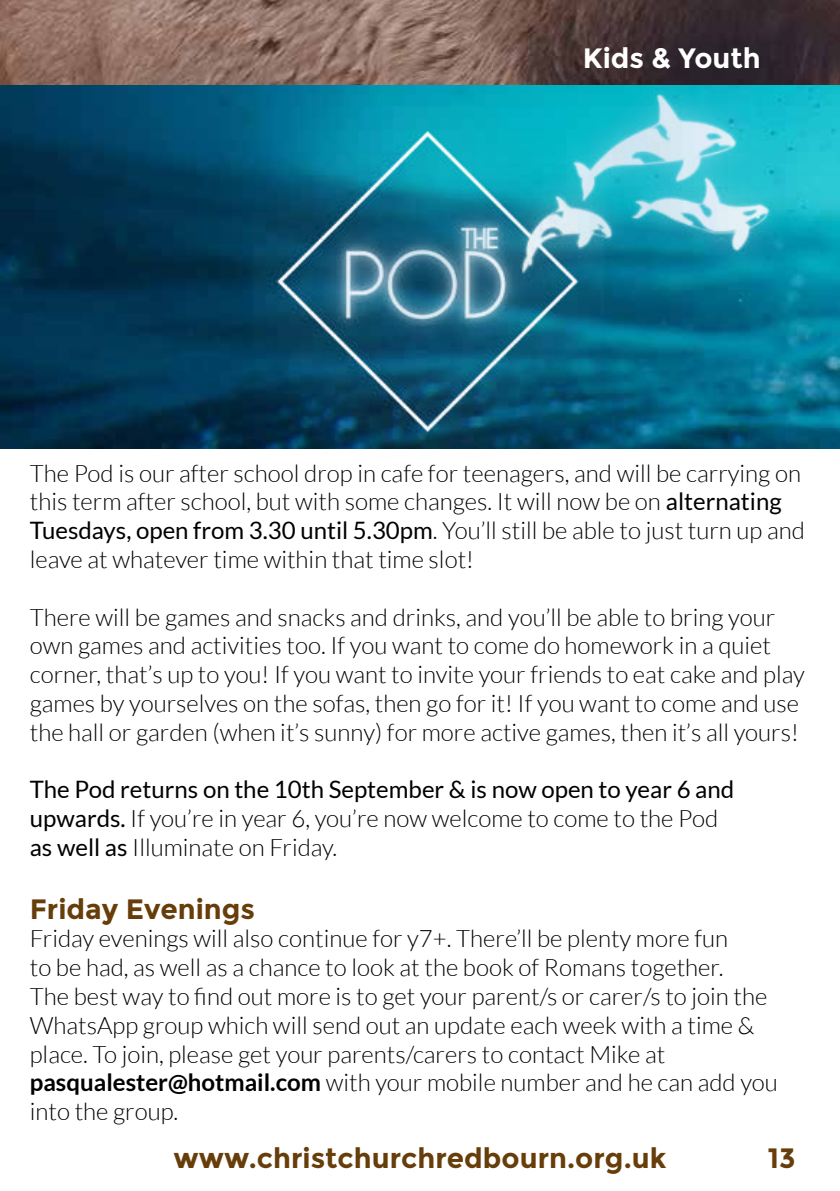
<style>
.page{position:relative;width:840px;height:1191px;background:#fff}
.page>*{position:absolute;margin:0;border:0;box-sizing:border-box;transform-origin:0 0}
.t1{font:700 28px "Montserrat";color:#673d0a}
.t2{font:700 28px "Montserrat";color:#fff}
.t3{font:300 24px/28.8px "Lato";color:#000}
.t4{font:24px/28.8px "Lato";color:#000}
.s1{font-weight:400}
.s2{font-weight:300}
.s3{font-weight:700}
</style>
<div class="page">
<img style="left:0;top:0;width:839px;height:448px">
<img style="left:117px;top:76px;width:685px;height:373px">
<p class="t2" style="left:582px;top:41px;width:179px">Kids &amp; Youth</p>
<p class="t3" style="left:30px;top:458px;width:776px">The Pod is our after school drop in cafe for teenagers, and will be carrying on this term after school, but with some changes. It will now be on <span class="s1">alternating Tuesdays, open from 3.30 until 5.30pm</span>. You’ll still be able to just turn up and leave at whatever time within that time slot!</p>
<p class="t3" style="left:30px;top:602px;width:776px">There will be games and snacks and drinks, and you’ll be able to bring your own games and activities too. If you want to come do homework in a quiet corner, that’s up to you! If you want to invite your friends to eat cake and play games by yourselves on the sofas, then go for it! If you want to come and use the hall or garden (when it’s sunny) for more active games, then it’s all yours!</p>
<p class="t4" style="left:30px;top:775px;width:705px">The Pod returns on the 10th September &amp; is now open to year 6 and upwards. <span class="s2">If you’re in year 6, you’re now welcome to come to the Pod </span>as well as <span class="s2">Illuminate on Friday.</span></p>
<p class="t1" style="left:30px;top:892px;width:227px">Friday Evenings</p>
<p class="t3" style="left:30px;top:924px;width:749px">Friday evenings will also continue for y7+. There’ll be plenty more fun<br>to be had, as well as a chance to look at the book of Romans together.<br>The best way to find out more is to get your parent/s or carer/s to join the WhatsApp group which will send out an update each week with a time &amp; place. To join, please get your parents/carers to contact Mike at <span class="s3">pasqualester@hotmail.com</span> with your mobile number and he can add you into the group.</p>
<p class="t1" style="left:173px;top:1142px;width:494px">www.christchurchredbourn.org.uk</p>
<p class="t1" style="left:767px;top:1142px;width:29px">13</p>
</div>
